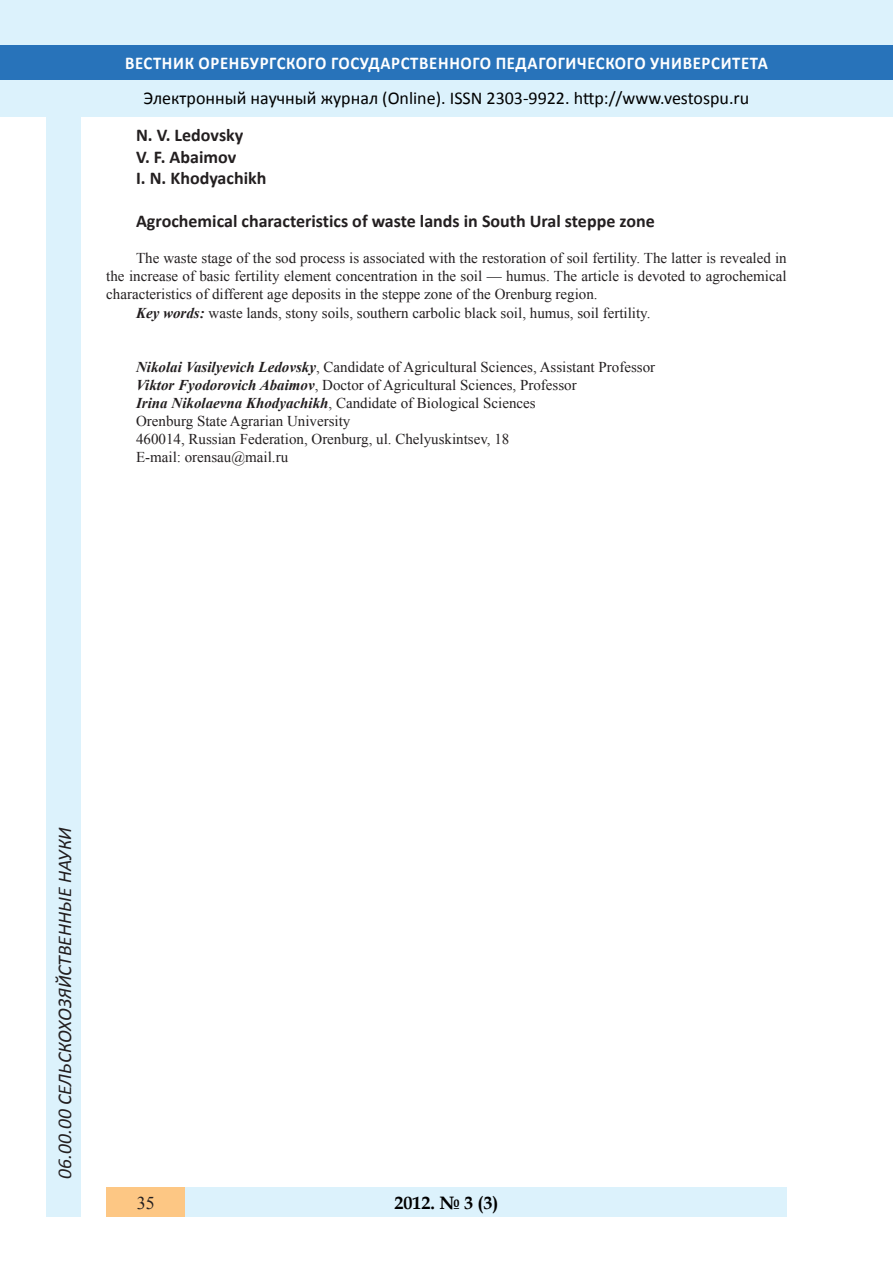
<style>
.page{position:relative;width:893px;height:1263px;background:#fff}
.page>*{position:absolute;margin:0;border:0;box-sizing:border-box;transform-origin:0 0}
.t1{font:italic 19.5px "Calibri";color:#231f20}
.Заголовок_2{font:700 18px "Calibri";color:#231f20}
.t2{font:18px "Calibri";color:#000}
.t3{font:700 18px "Calibri";letter-spacing:.04em;color:#fff;scale:.93 1}
.t4{font:700 18px "Book Antiqua";color:#000}
.t5{font:18px "Times New Roman";color:#231f20}
.Стиль2{font:15px/18px "Times New Roman";color:#231f20;text-align:justify}
.s1{font-weight:700;font-style:italic}
</style>
<div class="page">
<div style="left:0;top:0;width:893px;height:116px;background:#dcf2fc"></div>
<div style="left:0;top:45px;width:893px;height:34px;background:#2873ba"></div>
<div style="left:47px;top:116px;width:34px;height:1101px;background:#dcf2fc"></div>
<div style="left:106px;top:1188px;width:681px;height:29px;background:#dcf2fc"></div>
<div style="left:106px;top:1188px;width:79px;height:29px;background:#fdc784"></div>
<p class="t3" style="left:125px;top:51px;width:693px">ВЕСТНИК ОРЕНБУРГСКОГО ГОСУДАРСТВЕННОГО ПЕДАГОГИЧЕСКОГО УНИВЕРСИТЕТА</p>
<p class="t2" style="left:144px;top:86px;width:607px">Электронный научный журнал (Online). ISSN 2303-9922. http://www.vestospu.ru</p>
<p class="Заголовок_2" style="left:136px;top:124px;width:109px">N. V. Ledovsky</p>
<p class="Заголовок_2" style="left:136px;top:145px;width:102px">V. F. Abaimov</p>
<p class="Заголовок_2" style="left:136px;top:167px;width:132px">I. N. Khodyachikh</p>
<p class="Заголовок_2" style="left:136px;top:210px;width:520px">Agrochemical characteristics of waste lands in South Ural steppe zone</p>
<p class="Стиль2" style="left:106px;top:249px;width:682px;text-indent:30px">The waste stage of the sod process is associated with the restoration of soil fertility. The latter is revealed in the increase of basic fertility element concentration in the soil — humus. The article is devoted to agrochemical characteristics of different age deposits in the steppe zone of the Orenburg region.</p>
<p class="Стиль2" style="left:136px;top:303px;width:516px"><span class="s1">Key words:</span> waste lands, stony soils, southern carbolic black soil, humus, soil fertility.</p>
<p class="Стиль2" style="left:136px;top:357px;width:521px"><span class="s1">Nikolai Vasilyevich Ledovsky</span>, Candidate of Agricultural Sciences, Assistant Professor</p>
<p class="Стиль2" style="left:136px;top:375px;width:442px"><span class="s1">Viktor Fyodorovich Abaimov</span>, Doctor of Agricultural Sciences, Professor</p>
<p class="Стиль2" style="left:136px;top:393px;width:401px"><span class="s1">Irina Nikolaevna Khodyachikh</span>, Candidate of Biological Sciences</p>
<p class="Стиль2" style="left:136px;top:411px;width:216px">Orenburg State Agrarian University</p>
<p class="Стиль2" style="left:136px;top:429px;width:375px">460014, Russian Federation, Orenburg, ul. Chelyuskintsev, 18</p>
<p class="Стиль2" style="left:136px;top:447px;width:154px">E-mail: orensau@mail.ru</p>
<h1 class="t1" style="left:51px;top:1179px;width:353px;rotate:-90deg">06.00.00 СЕЛЬСКОХОЗЯЙСТВЕННЫЕ НАУКИ</h1>
<p class="t5" style="left:137px;top:1190px;width:19px">35</p>
<p class="t4" style="left:394px;top:1190px;width:106px">2012. № 3 (3)</p>
</div>
